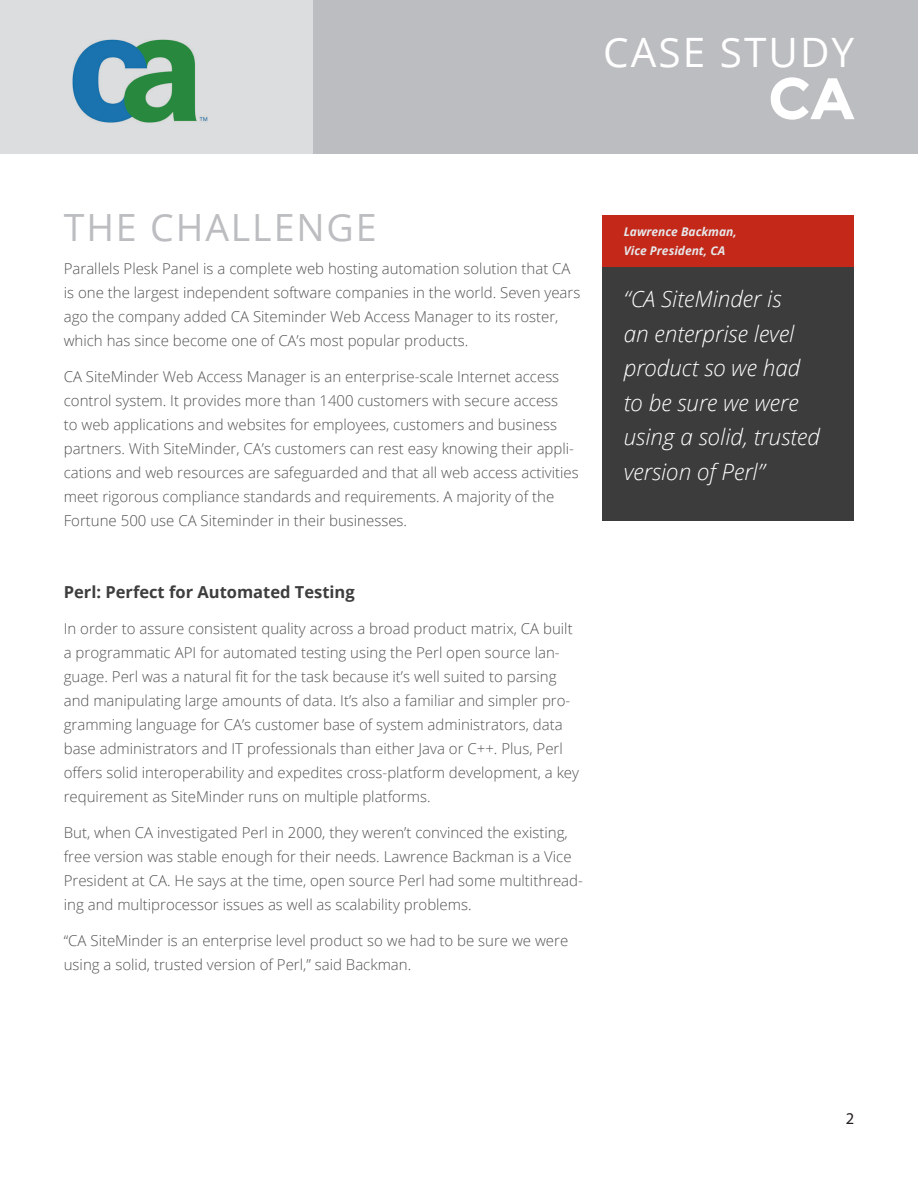
<style>
.page{position:relative;width:918px;height:1188px;background:#fff}
.page>*{position:absolute;margin:0;border:0;box-sizing:border-box;transform-origin:0 0}
.heading_one{font:700 58.5px "Montserrat";color:#fff}
.case_study_-_right_j{font:40.5px "Open Sans";letter-spacing:.05em;color:#fff}
.heading_three{font:37.5px "Open Sans";letter-spacing:.05em;color:#bcbdc0}
.featured_text{font:italic 300 22.5px/34.5px "Open Sans";color:#fff}
.heading_five{font:700 16.5px "Open Sans";color:#3e3e3f}
.t1{font:16.5px "Myriad Pro";color:#231f20}
.main_body{font:300 15px/24px "Open Sans";color:#535355}
.main{font:italic 700 12px "Open Sans";color:#e6e7e9}
</style>
<div class="page">
<div style="left:0;top:0;width:315px;height:153px;background:#dcdddf"></div>
<div style="left:313px;top:0;width:605px;height:153px;background:#bcbdc0"></div>
<div style="left:603px;top:216px;width:251px;height:305px;background:#3c3c3d"></div>
<div style="left:603px;top:215px;width:251px;height:51px;background:#c32819"></div>
<img style="left:72px;top:39px;width:136px;height:84px">
<p class="case_study_-_right_j" style="left:603px;top:24px;width:253px">CASE STUDY</p>
<p class="heading_one" style="left:768px;top:64px;width:88px">CA</p>
<p class="heading_three" style="left:64px;top:202px;width:314px">THE CHALLENGE</p>
<p class="main_body" style="left:64px;top:256px;width:518px">Parallels Plesk Panel is a complete web hosting automation solution that CA is one the largest independent software companies in the world. Seven years ago the company added CA Siteminder Web Access Manager to its roster, which has since become one of CA’s most popular products.</p>
<p class="main_body" style="left:64px;top:364px;width:517px">CA SiteMinder Web Access Manager is an enterprise-scale Internet access control system. It provides more than 1400 customers with secure access<br>to web applications and websites for employees, customers and business partners. With SiteMinder, CA’s customers can rest easy knowing their appli&shy;cations and web resources are safeguarded and that all web access activities meet rigorous compliance standards and requirements. A majority of the Fortune 500 use CA Siteminder in their businesses.</p>
<p class="heading_five" style="left:64px;top:581px;width:292px">Perl: Perfect for Automated Testing</p>
<p class="main_body" style="left:64px;top:616px;width:517px">In order to assure consistent quality across a broad product matrix, CA built a programmatic API for automated testing using the Perl open source lan&shy;guage. Perl was a natural fit for the task because it’s well suited to parsing and manipulating large amounts of data. It’s also a familiar and simpler pro&shy;gramming language for CA’s customer base of system administrators, data base administrators and IT professionals than either Java or C++. Plus, Perl offers solid interoperability and expedites cross-platform development, a key requirement as SiteMinder runs on multiple platforms.</p>
<p class="main_body" style="left:64px;top:820px;width:521px">But, when CA investigated Perl in 2000, they weren’t convinced the existing, free version was stable enough for their needs. Lawrence Backman is a Vice President at CA. He says at the time, open source Perl had some multithread&shy;ing and multiprocessor issues as well as scalability problems.</p>
<p class="main_body" style="left:64px;top:928px;width:506px">“CA SiteMinder is an enterprise level product so we had to be sure we were using a solid, trusted version of Perl,” said Backman.</p>
<p class="main" style="left:624px;top:223px;width:115px">Lawrence Backman,</p>
<p class="main" style="left:624px;top:242px;width:103px">Vice President, CA</p>
<p class="featured_text" style="left:624px;top:281px;width:198px">“CA SiteMinder is<br>an enterprise level product so we had to be sure we were using a solid, trusted version of Perl”</p>
<p class="t1" style="left:846px;top:1109px;width:10px">2</p>
</div>
